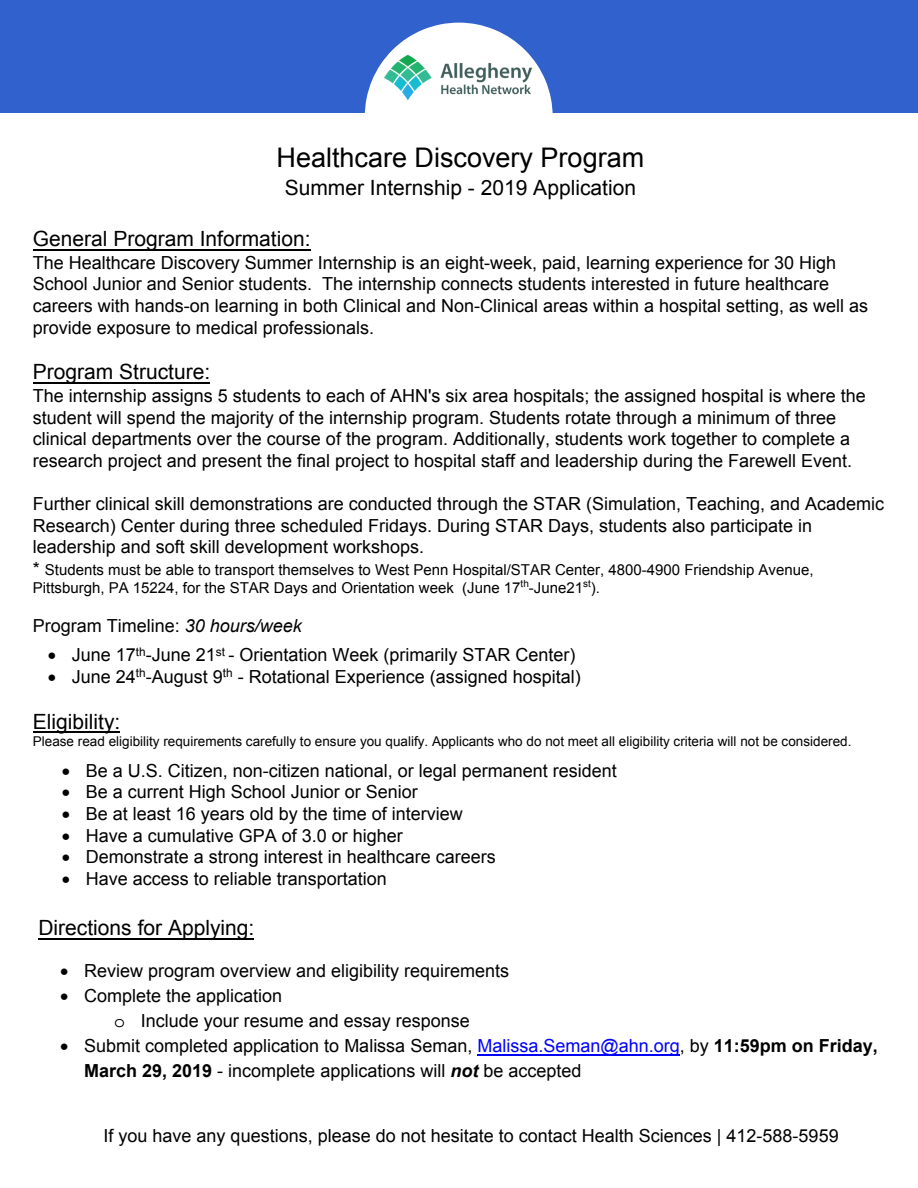
<style>
.page{position:relative;width:918px;height:1188px;background:#fff}
.page>*{position:absolute;margin:0;border:0;box-sizing:border-box;transform-origin:0 0}
.t1{font:27px "Arial";color:#000}
.t2{font:21px "Arial";color:#000}
.t3{font:18px/21.6px "Arial";color:#000}
.t4{font:15px/17.7px "Arial";color:#000}
.t5{font:13.5px "Arial";color:#000}
.s1{font-size:18px}
.s2{font-style:italic}
.s3{font-family:"Courier Std"}
.s4{color:#00f}
.s5{font-weight:700}
.s6{font-weight:700;font-style:italic}
</style>
<div class="page">
<div style="left:0;top:0;width:918px;height:113px;background:#3061cd"></div>
<svg style="left:365px;top:23px;width:188px;height:90px"></svg>
<img style="left:380px;top:53px;width:157px;height:51px">
<hr style="left:33px;top:731px;width:87px;height:2px;background:#000">
<hr style="left:33px;top:382px;width:177px;height:2px;background:#000">
<hr style="left:33px;top:249px;width:277px;height:1px;background:#000">
<hr style="left:477px;top:1055px;width:203px;height:1px;background:#00f">
<hr style="left:38px;top:938px;width:216px;height:2px;background:#000">
<h1 class="t1" style="left:277px;top:140px;width:369px">Healthcare Discovery Program</h1>
<p class="t2" style="left:285px;top:173px;width:353px">Summer Internship - 2019 Application</p>
<p class="t2" style="left:33px;top:225px;width:279px">General Program Information:</p>
<p class="t3" style="left:33px;top:252px;width:837px">The Healthcare Discovery Summer Internship is an eight-week, paid, learning experience for 30 High School Junior and Senior students. The internship connects students interested in future healthcare careers with hands-on learning in both Clinical and Non-Clinical areas within a hospital setting, as well as provide exposure to medical professionals.</p>
<p class="t2" style="left:33px;top:358px;width:179px">Program Structure:</p>
<p class="t3" style="left:33px;top:385px;width:834px">The internship assigns 5 students to each of AHN's six area hospitals; the assigned hospital is where the student will spend the majority of the internship program. Students rotate through a minimum of three clinical departments over the course of the program. Additionally, students work together to complete a research project and present the final project to hospital staff and leadership during the Farewell Event.</p>
<p class="t3" style="left:33px;top:493px;width:853px">Further clinical skill demonstrations are conducted through the STAR (Simulation, Teaching, and Academic<br>Research) Center during three scheduled Fridays. During STAR Days, students also participate in leadership and soft skill development workshops.</p>
<p class="t4" style="left:33px;top:561px;width:782px"><span class="s1">*</span> Students must be able to transport themselves to West Penn Hospital/STAR Center, 4800-4900 Friendship Avenue,<br>Pittsburgh, PA 15224, for the STAR Days and Orientation week (June 17<sup>th</sup>-June21<sup>st</sup>).</p>
<p class="t3" style="left:33px;top:615px;width:271px">Program Timeline: <span class="s2">30 hours/week</span></p>
<p class="t3" style="left:48px;top:644px;width:529px">• June 17<sup>th</sup>-June 21<sup>st</sup> - Orientation Week (primarily STAR Center)</p>
<p class="t3" style="left:48px;top:666px;width:535px">• June 24<sup>th</sup>-August 9<sup>th</sup> - Rotational Experience (assigned hospital)</p>
<p class="t2" style="left:33px;top:707px;width:89px">Eligibility:</p>
<p class="t5" style="left:33px;top:732px;width:820px">Please read eligibility requirements carefully to ensure you qualify. Applicants who do not meet all eligibility criteria will not be considered.</p>
<p class="t3" style="left:62px;top:760px;width:557px">• Be a U.S. Citizen, non-citizen national, or legal permanent resident</p>
<p class="t3" style="left:62px;top:781px;width:358px">• Be a current High School Junior or Senior</p>
<p class="t3" style="left:62px;top:803px;width:403px">• Be at least 16 years old by the time of interview</p>
<p class="t3" style="left:62px;top:825px;width:343px">• Have a cumulative GPA of 3.0 or higher</p>
<p class="t3" style="left:62px;top:846px;width:436px">• Demonstrate a strong interest in healthcare careers</p>
<p class="t3" style="left:62px;top:868px;width:327px">• Have access to reliable transportation</p>
<p class="t2" style="left:38px;top:914px;width:217px">Directions for Applying:</p>
<p class="t3" style="left:60px;top:960px;width:451px">• Review program overview and eligibility requirements</p>
<p class="t3" style="left:114px;top:983px;width:357px;line-height:25.2px;text-indent:-54px">• Complete the application<br><span class="s3">o</span> Include your resume and essay response</p>
<p class="t3" style="left:84px;top:1033px;width:795px;line-height:25.2px;text-indent:-24px">• Submit completed application to Malissa Seman, <span class="s4">Malissa.Seman@ahn.org</span>, by <span class="s5">11:59pm on Friday,<br>March 29, 2019</span> - incomplete applications will <span class="s6">not</span> be accepted</p>
<p class="t3" style="left:104px;top:1125px;width:737px">If you have any questions, please do not hesitate to contact Health Sciences | 412-588-5959</p>
</div>
